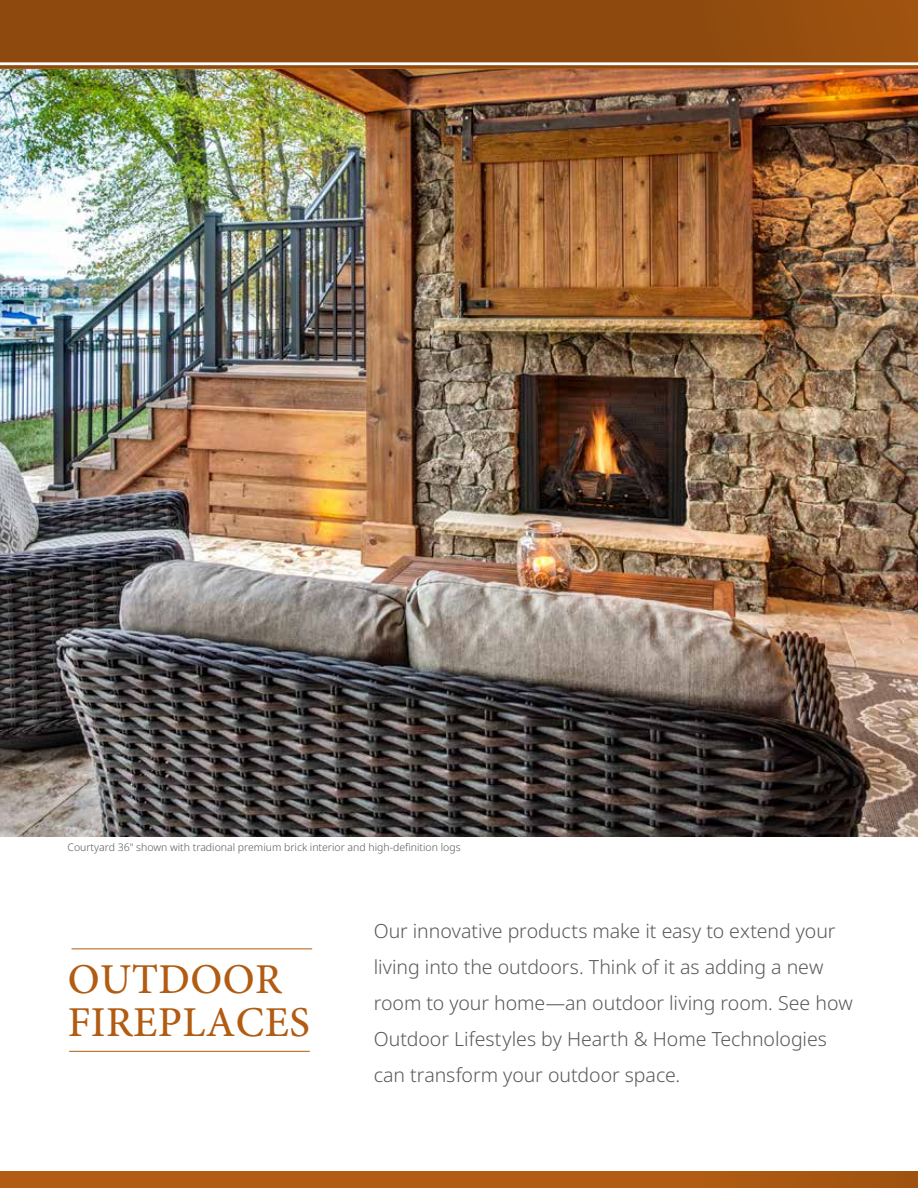
<style>
.page{position:relative;width:918px;height:1188px;background:#fff}
.page>*{position:absolute;margin:0;border:0;box-sizing:border-box;transform-origin:0 0}
.t1{font:500 42.6px/42.6px "Minion Pro";letter-spacing:.01em;color:#b15c12}
.t2{font:300 19.5px/36px "Noto Sans";letter-spacing:-.005em;color:#58595b}
.t3{font:300 10.5px "Noto Sans";color:#58595b}
</style>
<div class="page">
<img style="left:0;top:68px;width:918px;height:768px">
<div style="left:0;top:0;width:918px;height:68px;background:linear-gradient(to right,#8b470e,#964e0f)"></div>
<hr style="left:0;top:62px;width:918px;height:3px;background:#fff">
<div style="left:0;top:1171px;width:918px;height:17px;background:linear-gradient(to right,#b45e12,#a95811)"></div>
<hr style="left:72px;top:948px;width:240px;height:1px;background:#b15c12">
<hr style="left:69px;top:1051px;width:241px;height:1px;background:#b15c12">
<p class="t3" style="left:68px;top:840px;width:395px">Courtyard 36" shown with tradional premium brick interior and high-definition logs</p>
<h1 class="t1" style="left:68px;top:958px;width:244px">OUTDOOR<br>FIREPLACES</h1>
<p class="t2" style="left:374px;top:914px;width:481px">Our innovative products make it easy to extend your living into the outdoors. Think of it as adding a new room to your home—an outdoor living room. See how Outdoor Lifestyles by Hearth &amp; Home Technologies can transform your outdoor space.</p>
</div>
